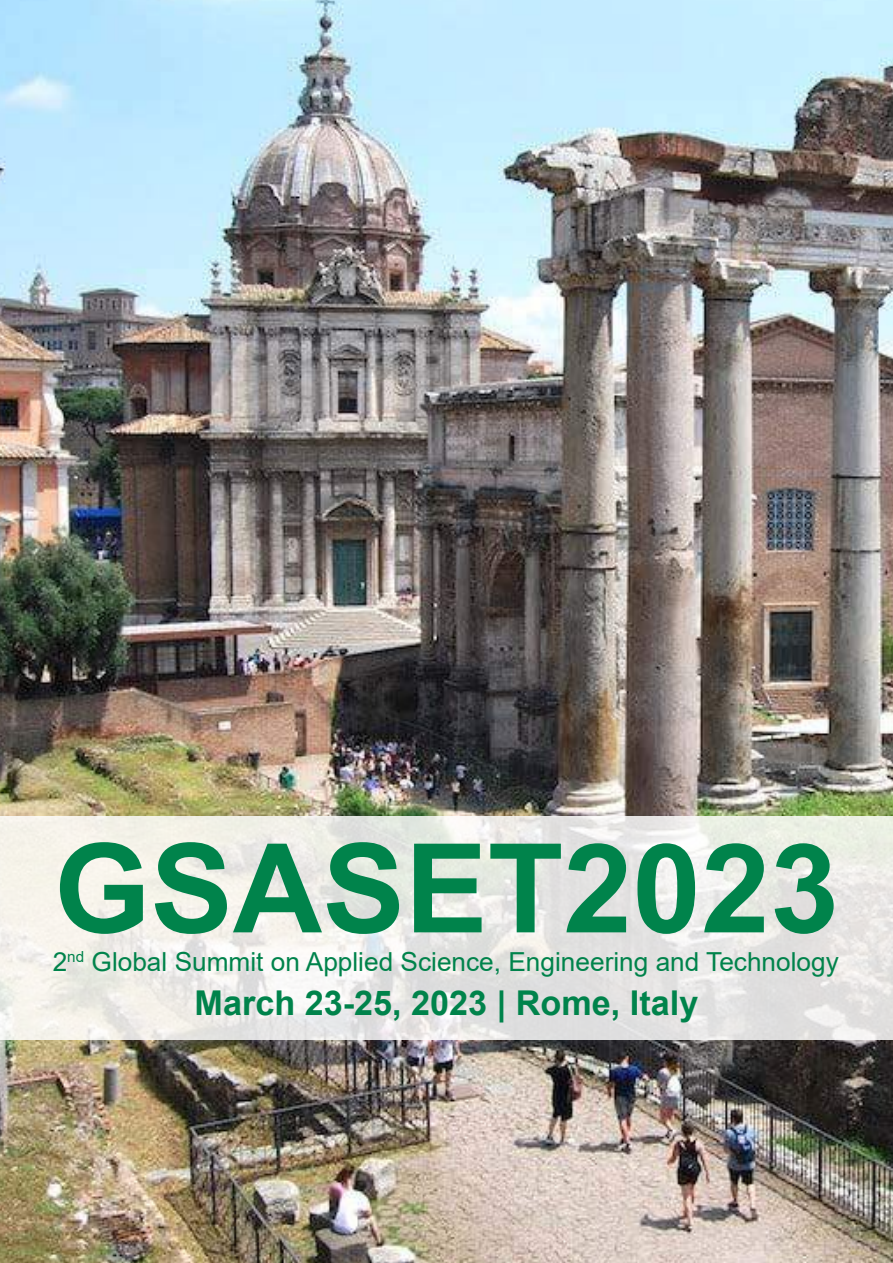
<style>
.page{position:relative;width:893px;height:1263px;background:#fff}
.page>*{position:absolute;margin:0;border:0;box-sizing:border-box;transform-origin:0 0}
.t1{font:700 123.9px "Arial";color:#00834b}
.t2{font:700 34.2px "Arial";color:#00834b}
.t3{font:26.25px "Arial";color:#00834b}
</style>
<div class="page">
<img style="left:0;top:0;width:893px;height:1263px">
<svg style="left:0;top:816px;width:893px;height:224px"></svg>
<h1 class="t1" style="left:54px;top:801px;width:786px">GSASET2023</h1>
<p class="t3" style="left:53px;top:943px;width:788px">2<sup>nd</sup> Global Summit on Applied Science, Engineering and Technology</p>
<h2 class="t2" style="left:195px;top:979px;width:505px">March 23-25, 2023 | Rome, Italy</h2>
</div>
